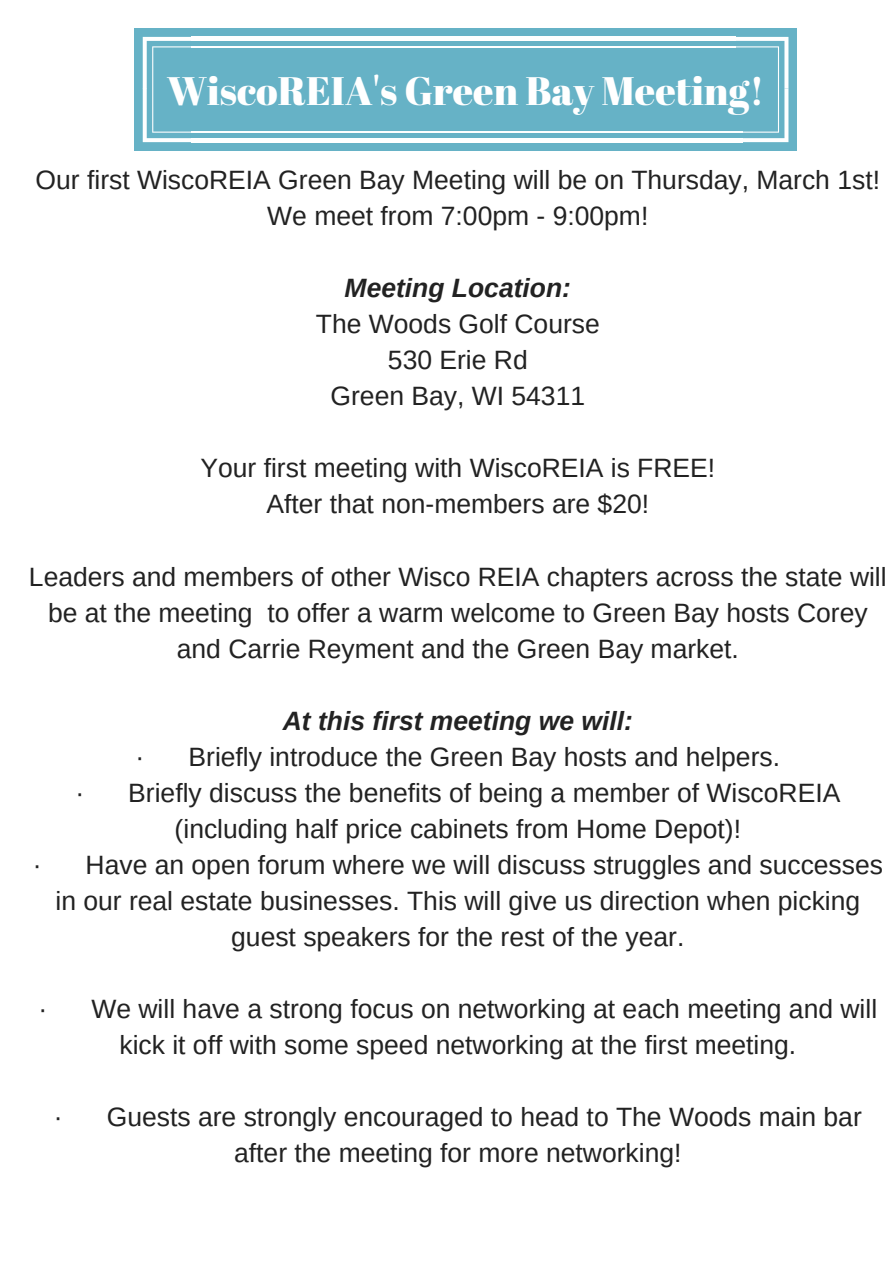
<style>
.page{position:relative;width:893px;height:1263px;background:#fff}
.page>*{position:absolute;margin:0;border:0;box-sizing:border-box;transform-origin:0 0}
.t1{font:900 39.75px "Lato Latin";color:#fff}
.t2{font:39.75px "Abril Fatface";color:#fff}
.t3{font:26.55px/36px "Arimo";color:#222;text-align:center}
.t4{font:italic 700 26.55px "Arimo";color:#222}
</style>
<div class="page">
<div style="left:134px;top:29px;width:61px;height:61px;background:#66b2c6"></div>
<div style="left:194px;top:29px;width:549px;height:61px;background:#66b2c6"></div>
<hr style="left:191px;top:46px;width:548px;height:1px;background:#fff">
<hr style="left:191px;top:37px;width:548px;height:4px;background:#fff">
<div style="left:736px;top:29px;width:61px;height:61px;background:#66b2c6"></div>
<div style="left:134px;top:89px;width:61px;height:62px;background:#66b2c6"></div>
<svg style="left:143px;top:37px;width:52px;height:105px"></svg>
<div style="left:736px;top:89px;width:61px;height:62px;background:#66b2c6"></div>
<svg style="left:736px;top:37px;width:52px;height:105px"></svg>
<div style="left:193px;top:89px;width:548px;height:62px;background:#66b2c6"></div>
<hr style="left:191px;top:132px;width:552px;height:1px;background:#fff">
<hr style="left:191px;top:138px;width:552px;height:4px;background:#fff">
<h1 class="t1" style="left:139px;top:45px;width:598px">WiscoREIA's Green Bay Meeting!</h1>
<h1 class="t2" style="left:167px;top:63px;width:599px">WiscoREIA's Green Bay Meeting!</h1>
<p class="t3" style="left:36px;top:162px;width:846px">Our first WiscoREIA Green Bay Meeting will be on Thursday, March 1st!<br>We meet from 7:00pm - 9:00pm!</p>
<p class="t4" style="left:345px;top:273px;width:228px">Meeting Location:</p>
<p class="t3" style="left:316px;top:306px;width:285px">The Woods Golf Course<br>530 Erie Rd<br>Green Bay, WI 54311</p>
<p class="t3" style="left:200px;top:450px;width:516px">Your first meeting with WiscoREIA is FREE!<br>After that non-members are $20!</p>
<p class="t3" style="left:29px;top:558px;width:859px">Leaders and members of other Wisco REIA chapters across the state will be at the meeting to offer a warm welcome to Green Bay hosts Corey and Carrie Reyment and the Green Bay market.</p>
<p class="t4" style="left:283px;top:706px;width:352px">At this first meeting we will:</p>
<p class="t3" style="left:33px;top:738px;width:852px">· Briefly introduce the Green Bay hosts and helpers.<br>· Briefly discuss the benefits of being a member of WiscoREIA (including half price cabinets from Home Depot)!<br>· Have an open forum where we will discuss struggles and successes in our real estate businesses. This will give us direction when picking guest speakers for the rest of the year.</p>
<p class="t3" style="left:39px;top:991px;width:840px">· We will have a strong focus on networking at each meeting and will kick it off with some speed networking at the first meeting.</p>
<p class="t3" style="left:54px;top:1099px;width:809px">· Guests are strongly encouraged to head to The Woods main bar after the meeting for more networking!</p>
</div>
